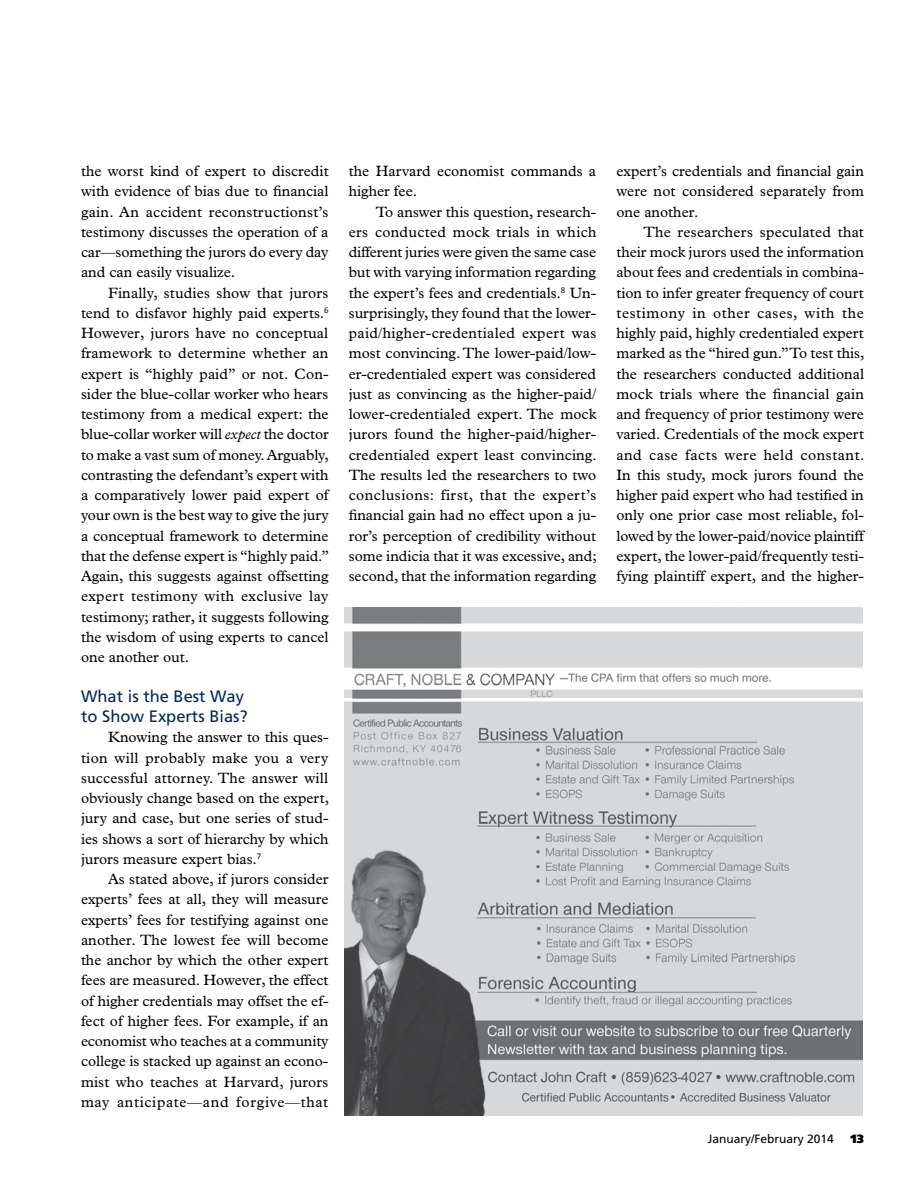
<style>
.page{position:relative;width:918px;height:1188px;background:#fff}
.page>*{position:absolute;margin:0;border:0;box-sizing:border-box;transform-origin:0 0}
.t1{font:16.5px/20.2px "Frutiger LT Std";color:#002b5c}
.t2{font:15px "Plantin Std";color:#000}
.t3{font:15px "Plantin Std";letter-spacing:.02em;color:#000}
.t4{font:15px "Plantin Std";letter-spacing:.03em;color:#000}
.t5{font:15px "Plantin Std";letter-spacing:.025em;color:#000}
.t6{font:15px "Plantin Std";letter-spacing:.045em;color:#000}
.t7{font:15px "Plantin Std";letter-spacing:.04em;color:#000}
.t8{font:15px "Plantin Std";letter-spacing:.035em;color:#000}
.t9{font:12px "Frutiger LT Std";color:#000}
.t10{font:900 12px "Frutiger LT Std";color:#000}
.s1{font-style:italic}
</style>
<div class="page">
<img style="left:344px;top:608px;width:519px;height:508px">
<p class="t2" style="left:81px;top:162px;width:249px">the worst kind of expert to discredit</p>
<p class="t2" style="left:81px;top:183px;width:249px">with evidence of bias due to financial</p>
<p class="t2" style="left:81px;top:203px;width:249px">gain. An accident reconstructionst’s</p>
<p class="t2" style="left:81px;top:223px;width:249px">testimony discusses the operation of a</p>
<p class="t2" style="left:81px;top:243px;width:249px">car—something the jurors do every day</p>
<p class="t2" style="left:81px;top:264px;width:156px">and can easily visualize.</p>
<p class="t2" style="left:108px;top:284px;width:222px">Finally, studies show that jurors</p>
<p class="t2" style="left:81px;top:304px;width:249px">tend to disfavor highly paid experts.<sup>6</sup></p>
<p class="t2" style="left:81px;top:324px;width:249px">However, jurors have no conceptual</p>
<p class="t2" style="left:81px;top:345px;width:249px">framework to determine whether an</p>
<p class="t2" style="left:81px;top:365px;width:249px">expert is “highly paid” or not. Con-</p>
<p class="t2" style="left:81px;top:385px;width:249px">sider the blue-collar worker who hears</p>
<p class="t2" style="left:81px;top:405px;width:249px">testimony from a medical expert: the</p>
<p class="t2" style="left:81px;top:426px;width:249px">blue-collar worker will <span class="s1">expect</span> the doctor</p>
<p class="t2" style="left:81px;top:446px;width:250px">to make a vast sum of money. Arguably,</p>
<p class="t2" style="left:81px;top:466px;width:249px">contrasting the defendant’s expert with</p>
<p class="t2" style="left:81px;top:486px;width:249px">a comparatively lower paid expert of</p>
<p class="t2" style="left:81px;top:507px;width:249px">your own is the best way to give the jury</p>
<p class="t2" style="left:81px;top:527px;width:249px">a conceptual framework to determine</p>
<p class="t2" style="left:81px;top:547px;width:250px">that the defense expert is “highly paid.”</p>
<p class="t2" style="left:81px;top:567px;width:249px">Again, this suggests against offsetting</p>
<p class="t5" style="left:81px;top:588px;width:249px">expert testimony with exclusive lay</p>
<p class="t2" style="left:81px;top:608px;width:249px">testimony; rather, it suggests following</p>
<p class="t2" style="left:81px;top:628px;width:249px">the wisdom of using experts to cancel</p>
<p class="t2" style="left:81px;top:648px;width:110px">one another out.</p>
<p class="t1" style="left:81px;top:686px;width:168px">What is the Best Way to Show Experts Bias?</p>
<p class="t2" style="left:108px;top:729px;width:222px">Knowing the answer to this ques-</p>
<p class="t3" style="left:81px;top:749px;width:249px">tion will probably make you a very</p>
<p class="t2" style="left:81px;top:769px;width:249px">successful attorney. The answer will</p>
<p class="t2" style="left:81px;top:789px;width:250px">obviously change based on the expert,</p>
<p class="t2" style="left:81px;top:810px;width:249px">jury and case, but one series of stud-</p>
<p class="t2" style="left:81px;top:830px;width:249px">ies shows a sort of hierarchy by which</p>
<p class="t2" style="left:81px;top:850px;width:182px">jurors measure expert bias.<sup>7</sup></p>
<p class="t2" style="left:108px;top:870px;width:222px">As stated above, if jurors consider</p>
<p class="t2" style="left:81px;top:891px;width:249px">experts’ fees at all, they will measure</p>
<p class="t2" style="left:81px;top:911px;width:249px">experts’ fees for testifying against one</p>
<p class="t2" style="left:81px;top:931px;width:249px">another. The lowest fee will become</p>
<p class="t2" style="left:81px;top:951px;width:249px">the anchor by which the other expert</p>
<p class="t2" style="left:81px;top:972px;width:249px">fees are measured. However, the effect</p>
<p class="t2" style="left:81px;top:992px;width:249px">of higher credentials may offset the ef-</p>
<p class="t2" style="left:81px;top:1012px;width:249px">fect of higher fees. For example, if an</p>
<p class="t2" style="left:81px;top:1032px;width:249px">economist who teaches at a community</p>
<p class="t2" style="left:81px;top:1053px;width:249px">college is stacked up against an econo-</p>
<p class="t2" style="left:81px;top:1073px;width:249px">mist who teaches at Harvard, jurors</p>
<p class="t6" style="left:81px;top:1093px;width:249px">may anticipate—and forgive—that</p>
<p class="t2" style="left:349px;top:162px;width:249px">the Harvard economist commands a</p>
<p class="t2" style="left:349px;top:183px;width:70px">higher fee.</p>
<p class="t2" style="left:376px;top:203px;width:222px">To answer this question, research-</p>
<p class="t3" style="left:349px;top:223px;width:249px">ers conducted mock trials in which</p>
<p class="t2" style="left:349px;top:243px;width:249px">different juries were given the same case</p>
<p class="t2" style="left:349px;top:264px;width:249px">but with varying information regarding</p>
<p class="t2" style="left:349px;top:284px;width:249px">the expert’s fees and credentials.<sup>8</sup> Un-</p>
<p class="t2" style="left:349px;top:304px;width:249px">surprisingly, they found that the lower-</p>
<p class="t3" style="left:349px;top:324px;width:249px">paid/higher-credentialed expert was</p>
<p class="t2" style="left:349px;top:345px;width:249px">most convincing. The lower-paid/low-</p>
<p class="t2" style="left:349px;top:365px;width:249px">er-credentialed expert was considered</p>
<p class="t2" style="left:349px;top:385px;width:249px">just as convincing as the higher-paid/</p>
<p class="t2" style="left:349px;top:405px;width:249px">lower-credentialed expert. The mock</p>
<p class="t2" style="left:349px;top:426px;width:249px">jurors found the higher-paid/higher-</p>
<p class="t2" style="left:349px;top:446px;width:250px">credentialed expert least convincing.</p>
<p class="t2" style="left:349px;top:466px;width:249px">The results led the researchers to two</p>
<p class="t4" style="left:349px;top:486px;width:249px">conclusions: first, that the expert’s</p>
<p class="t2" style="left:349px;top:507px;width:249px">financial gain had no effect upon a ju-</p>
<p class="t2" style="left:349px;top:527px;width:249px">ror’s perception of credibility without</p>
<p class="t2" style="left:349px;top:547px;width:250px">some indicia that it was excessive, and;</p>
<p class="t2" style="left:349px;top:567px;width:249px">second, that the information regarding</p>
<p class="t2" style="left:616px;top:162px;width:249px">expert’s credentials and financial gain</p>
<p class="t2" style="left:616px;top:183px;width:249px">were not considered separately from</p>
<p class="t2" style="left:616px;top:203px;width:83px">one another.</p>
<p class="t3" style="left:643px;top:223px;width:222px">The researchers speculated that</p>
<p class="t2" style="left:616px;top:243px;width:249px">their mock jurors used the information</p>
<p class="t2" style="left:616px;top:264px;width:249px">about fees and credentials in combina-</p>
<p class="t2" style="left:616px;top:284px;width:249px">tion to infer greater frequency of court</p>
<p class="t7" style="left:616px;top:304px;width:249px">testimony in other cases, with the</p>
<p class="t2" style="left:616px;top:324px;width:249px">highly paid, highly credentialed expert</p>
<p class="t2" style="left:616px;top:345px;width:250px">marked as the “hired gun.” To test this,</p>
<p class="t2" style="left:616px;top:365px;width:249px">the researchers conducted additional</p>
<p class="t2" style="left:616px;top:385px;width:249px">mock trials where the financial gain</p>
<p class="t2" style="left:616px;top:405px;width:249px">and frequency of prior testimony were</p>
<p class="t2" style="left:616px;top:426px;width:249px">varied. Credentials of the mock expert</p>
<p class="t8" style="left:616px;top:446px;width:250px">and case facts were held constant.</p>
<p class="t2" style="left:616px;top:466px;width:249px">In this study, mock jurors found the</p>
<p class="t2" style="left:616px;top:486px;width:249px">higher paid expert who had testified in</p>
<p class="t2" style="left:616px;top:507px;width:249px">only one prior case most reliable, fol-</p>
<p class="t2" style="left:616px;top:527px;width:249px">lowed by the lower-paid/novice plaintiff</p>
<p class="t2" style="left:616px;top:547px;width:249px">expert, the lower-paid/frequently testi-</p>
<p class="t2" style="left:616px;top:567px;width:249px">fying plaintiff expert, and the higher-</p>
<p class="t9" style="left:708px;top:1132px;width:128px">January/February 2014</p>
<p class="t10" style="left:851px;top:1131px;width:15px">13</p>
</div>
